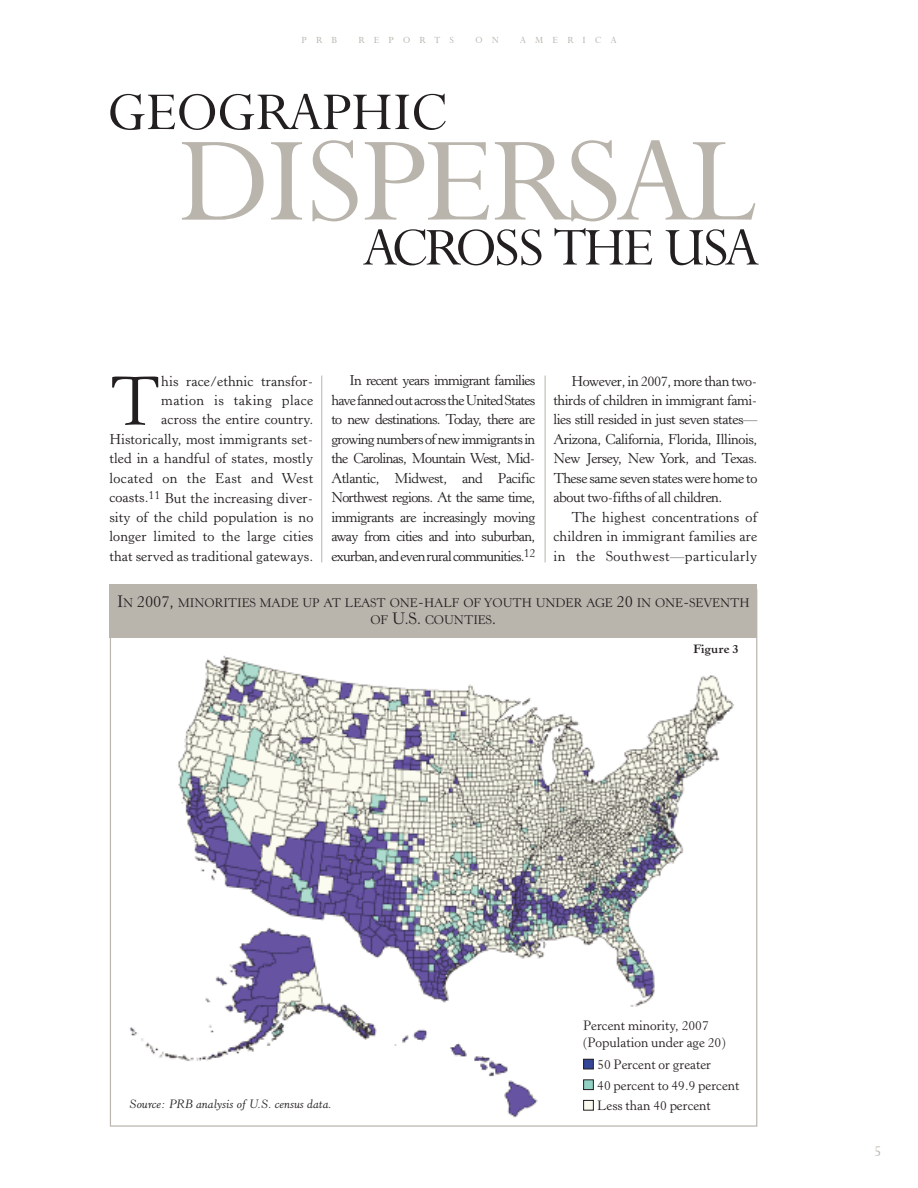
<style>
.page{position:relative;width:918px;height:1188px;background:#fff}
.page>*{position:absolute;margin:0;border:0;box-sizing:border-box;transform-origin:0 0}
.t1{font:135px "Lapidary 333 BT";letter-spacing:-.025em;color:#b9b4ac}
.t2{font:67.95px "Horley Old Style";color:#231f20}
.t3{font:60px "Lapidary 333 BT";letter-spacing:-.045em;color:#231f20}
.t4{font:60px "Lapidary 333 BT";letter-spacing:-.015em;color:#231f20}
.t5{font:16.5px "Lapidary 333 BT";color:#b9b4ac}
.t6{font:14.25px/19.5px "Horley Old Style";letter-spacing:.005em;color:#231f20;text-align:justify}
.t7{font:13.5px/20.5px "Horley Old Style MT+GRTUFH";color:#262021}
.t8{font:12.3px/16.5px "Horley Old Style";letter-spacing:-.005em;color:#231f20;text-align:center}
.t9{font:italic 12px "Horley Old Style";color:#231f20}
.t10{font:700 12px "Horley Old Style";color:#231f20}
.t11{font:10.5px "Lapidary 333 BT";letter-spacing:.89em;color:#b9b4ac}
.s1{font-size:16.5px}
</style>
<div class="page">
<hr style="left:321px;top:376px;width:1px;height:187px;background:#b9b4ac">
<hr style="left:545px;top:376px;width:1px;height:186px;background:#b9b4ac">
<div style="left:109px;top:584px;width:648px;height:54px;background:#b9b4ac"></div>
<img style="left:129px;top:655px;width:605px;height:463px">
<div style="left:413px;top:643px;width:327px;height:16px;background:#fff"></div>
<div style="left:579px;top:1017px;width:162px;height:96px;background:#fff"></div>
<div style="left:584px;top:1059px;width:9px;height:10px;background:#324596"></div>
<div style="left:583px;top:1059px;width:11px;height:10px;border:1px solid #252020"></div>
<div style="left:584px;top:1080px;width:9px;height:10px;background:#90d1c3"></div>
<div style="left:583px;top:1079px;width:11px;height:11px;border:1px solid #252020"></div>
<div style="left:584px;top:1100px;width:9px;height:10px;background:#fbfaef"></div>
<div style="left:583px;top:1100px;width:11px;height:11px;border:1px solid #252020"></div>
<p class="t11" style="left:302px;top:34px;width:37px">PRB</p>
<p class="t11" style="left:358px;top:34px;width:97px">REPORTS</p>
<p class="t11" style="left:475px;top:34px;width:25px">O N</p>
<p class="t11" style="left:520px;top:34px;width:98px">AMERICA</p>
<h3 class="t4" style="left:108px;top:78px;width:340px">GEOGRAPHIC</h3>
<h1 class="t1" style="left:179px;top:105px;width:577px">DISPERSAL</h1>
<h3 class="t3" style="left:364px;top:214px;width:396px">ACROSS THE USA</h3>
<p class="t6" style="left:109px;top:372px;width:205px;text-align:right">his race/ethnic transfor-<br>mation is taking place<br>across the entire country.<br>Historically, most immigrants set&shy;tled in a handful of states, mostly located on the East and West coasts.<sup>11</sup> But the increasing diver&shy;sity of the child population is no longer limited to the large cities that served as traditional gateways.</p>
<p class="t6" style="left:331px;top:372px;width:205px;text-indent:18px">In recent years immigrant families havefannedoutacrosstheUnitedStates to new destinations. Today, there are growing numbers of new immigrants in the Carolinas, Mountain West, Mid-Atlantic, Midwest, and Pacific Northwest regions. At the same time, immigrants are increasingly moving away from cities and into suburban, exurban,andevenruralcommunities.<sup>12</sup></p>
<p class="t6" style="left:553px;top:372px;width:205px;text-indent:18px">However, in 2007, more than two&shy;thirds of children in immigrant fami&shy;lies still resided in just seven states— Arizona, California, Florida, Illinois, New Jersey, New York, and Texas.<br>These same seven states were home to about two-fifths of all children.</p>
<h2 class="t2" style="left:109px;top:376px;width:53px">T</h2>
<p class="t6" style="left:553px;top:509px;width:205px;text-indent:18px">The highest concentrations of children in immigrant families are in the Southwest—particularly</p>
<p class="t8" style="left:117px;top:596px;width:634px"><span class="s1">I</span>N <span class="s1">2007,</span> MINORITIES MADE UP AT LEAST ONE<span class="s1">-</span>HALF OF YOUTH UNDER AGE <span class="s1">20</span> IN ONE<span class="s1">-</span>SEVENTH<br>OF <span class="s1">U.S.</span> COUNTIES<span class="s1">.</span></p>
<p class="t10" style="left:693px;top:644px;width:47px">Figure 3</p>
<p class="t9" style="left:130px;top:1100px;width:204px">Source: PRB analysis of U.S. census data.</p>
<p class="t7" style="left:583px;top:1019px;width:144px;line-height:16.2px">Percent minority, 2007 (Population under age 20)</p>
<p class="t7" style="left:597px;top:1055px;width:144px">50 Percent or greater<br>40 percent to 49.9 percent<br>Less than 40 percent</p>
<p class="t5" style="left:874px;top:1142px;width:9px">5</p>
</div>
